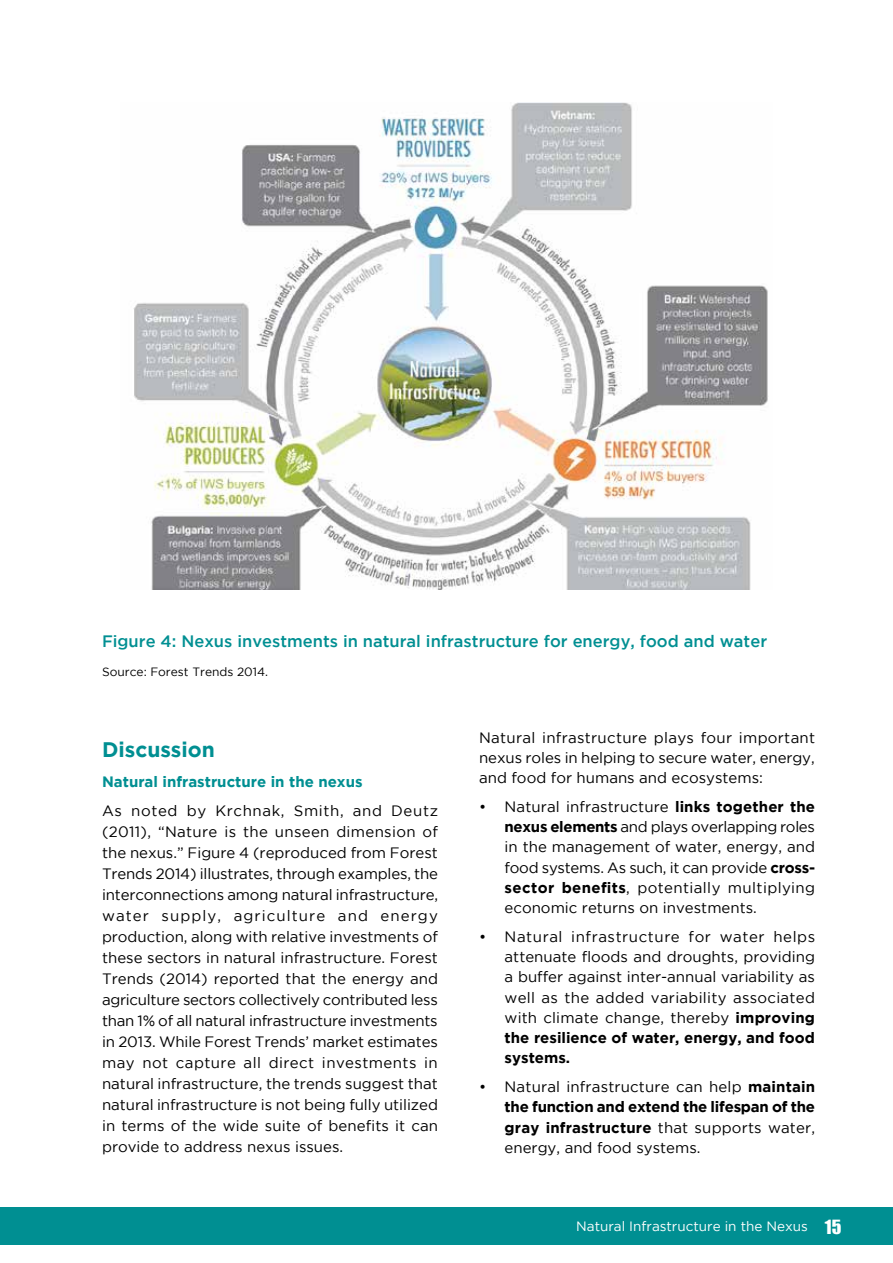
<style>
.page{position:relative;width:893px;height:1263px;background:#fff}
.page>*{position:absolute;margin:0;border:0;box-sizing:border-box;transform-origin:0 0}
.t1{font:700 21px "Gotham";color:#008f92}
.t2{font:500 16.5px "Gotham";color:#008f92}
.t3{font:15px/21px "Gotham";color:#000;text-align:justify}
.t4{font:700 15px "Gotham";color:#008f92}
.t5{font:13.5px "Gotham";color:#fff}
.t6{font:12px "Gotham";color:#000}
.s1{font-weight:700}
.s2{font-family:"Impact";font-size:18px}
</style>
<div class="page">
<div style="left:0;top:1208px;width:893px;height:37px;background:#008f92"></div>
<img style="left:133px;top:102px;width:635px;height:488px">
<p class="t2" style="left:102px;top:631px;width:667px">Figure 4: Nexus investments in natural infrastructure for energy, food and water</p>
<p class="t6" style="left:102px;top:665px;width:168px">Source: Forest Trends 2014.</p>
<h1 class="t1" style="left:102px;top:738px;width:114px">Discussion</h1>
<p class="t4" style="left:102px;top:773px;width:262px">Natural infrastructure in the nexus</p>
<p class="t3" style="left:102px;top:800px;width:338px">As noted by Krchnak, Smith, and Deutz (2011), “Nature is the unseen dimension of the nexus.” Figure 4 (reproduced from Forest Trends 2014) illustrates, through examples, the interconnections among natural infrastructure, water supply, agriculture and energy production, along with relative investments of these sectors in natural infrastructure. Forest Trends (2014) reported that the energy and agriculture sectors collectively contributed less than 1% of all natural infrastructure investments in 2013. While Forest Trends’ market estimates may not capture all direct investments in natural infrastructure, the trends suggest that natural infrastructure is not being fully utilized in terms of the wide suite of benefits it can provide to address nexus issues.</p>
<p class="t3" style="left:479px;top:727px;width:338px;line-height:20.2px">Natural infrastructure plays four important nexus roles in helping to secure water, energy, and food for humans and ecosystems:</p>
<p class="t3" style="left:505px;top:796px;width:312px;line-height:20.2px;text-indent:-26px">• Natural infrastructure <span class="s1">links together the nexus elements</span> and plays overlapping roles in the management of water, energy, and food systems. As such, it can provide <span class="s1">cross&shy;sector benefits</span>, potentially multiplying economic returns on investments.</p>
<p class="t3" style="left:505px;top:926px;width:312px;line-height:20.2px;text-indent:-26px">• Natural infrastructure for water helps attenuate floods and droughts, providing a buffer against inter-annual variability as well as the added variability associated with climate change, thereby <span class="s1">improving the resilience of water, energy, and food systems.</span></p>
<p class="t3" style="left:505px;top:1076px;width:312px;line-height:20.2px;text-indent:-26px">• Natural infrastructure can help <span class="s1">maintain the function and extend the lifespan of the gray infrastructure</span> that supports water, energy, and food systems.</p>
<p class="t5" style="left:576px;top:1219px;width:267px">Natural Infrastructure in the Nexus <span class="s2">15</span></p>
</div>
